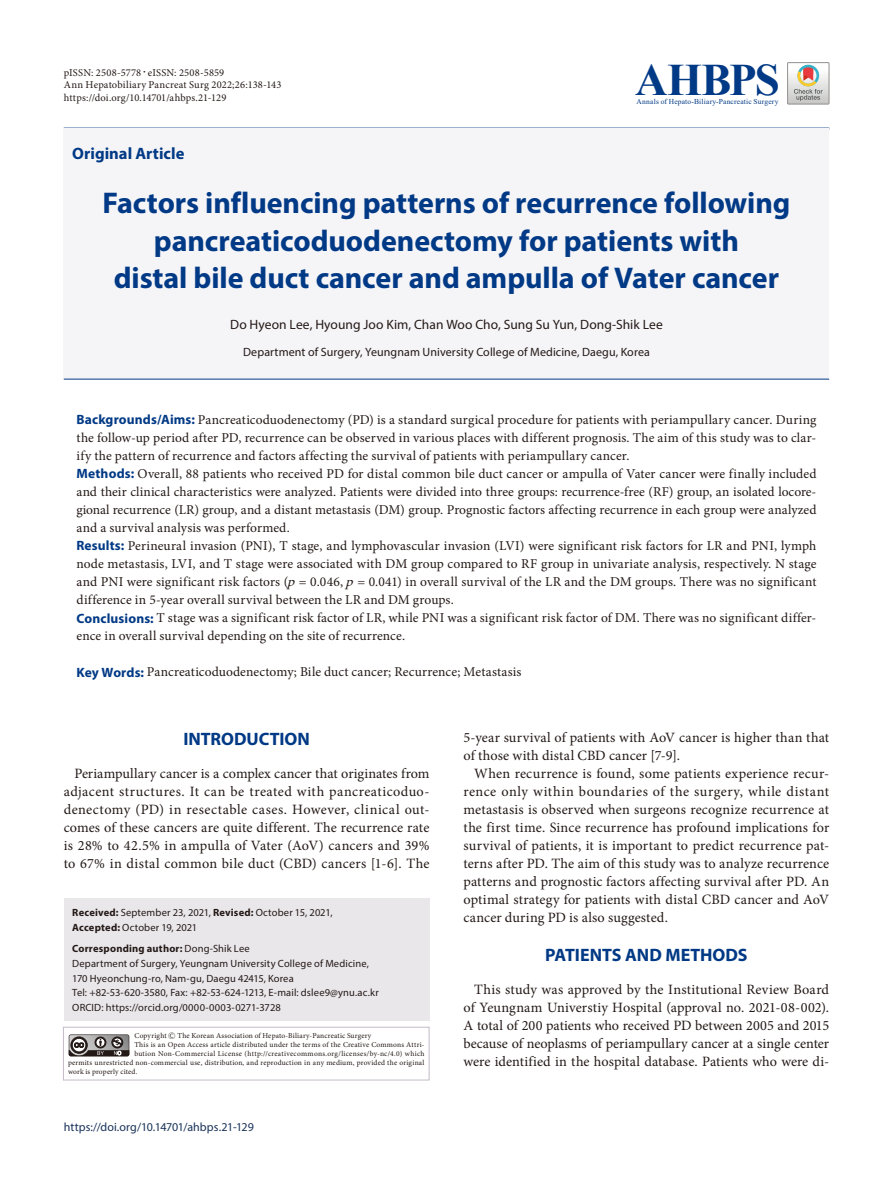
<style>
.page{position:relative;width:893px;height:1191px;background:#fff}
.page>*{position:absolute;margin:0;border:0;box-sizing:border-box;transform-origin:0 0}
.t1{font:700 45px "Times New Roman";letter-spacing:-.03em;color:#003985}
.t2{font:700 30px/37.5px "Myriad Pro";letter-spacing:-.005em;color:#003985;text-align:center}
.t3{font:700 18px "Myriad Pro";color:#003985}
.t4{font:700 16.5px "Myriad Pro";color:#003985}
.t5{font:14.25px/18px "Minion Pro";letter-spacing:.01em;color:#231916;text-align:justify}
.t6{font:13.5px/18px "Minion Pro";letter-spacing:.01em;color:#231916}
.t7{font:13.5px "Myriad Pro";color:#231916}
.t8{font:12px "Myriad Pro";letter-spacing:.01em;color:#231916}
.t9{font:12px "Myriad Pro";letter-spacing:.005em;color:#193258}
.t10{font:10.5px/14.7px "Myriad Pro";letter-spacing:.01em;color:#231916}
.t11{font:10.5px/12.8px "Minion Pro";letter-spacing:.015em;color:#231916}
.t12{font:7.5px "Minion Pro";letter-spacing:.025em;color:#231916}
.t13{font:7.5px "Times New Roman";letter-spacing:.025em;color:#003985}
.s1{font-family:"Ko Pub World Batang PM"}
.s2{font-family:"Myriad Pro";font-weight:700;color:#003985}
.s3{font-style:italic}
.s4{font-weight:700}
</style>
<div class="page">
<hr style="left:64px;top:128px;width:765px;height:2px;background:#003985">
<div style="left:64px;top:129px;width:765px;height:250px;background:#f5f4f7"></div>
<hr style="left:64px;top:379px;width:765px;height:1px;background:#003985">
<div style="left:787px;top:62px;width:42px;height:42px;border:1px solid #94908f"></div>
<svg style="left:788px;top:63px;width:41px;height:41px"></svg>
<div style="left:64px;top:898px;width:365px;height:123px;background:#eae7eb"></div>
<div style="left:63px;top:1026px;width:366px;height:54px;border:1px solid #c3bcc8"></div>
<svg style="left:69px;top:1034px;width:60px;height:22px"></svg>
<p class="t11" style="left:64px;top:66px;width:219px">pISSN: 2508-5778<span class="s1">ㆍ</span>eISSN: 2508-5859<br>Ann Hepatobiliary Pancreat Surg 2022;26:138-143 https://doi.org/10.14701/ahbps.21-129</p>
<p class="t4" style="left:72px;top:142px;width:114px">Original Article</p>
<h1 class="t1" style="left:635px;top:47px;width:146px">AHBPS</h1>
<p class="t13" style="left:636px;top:96px;width:144px">Annals of Hepato-Biliary-Pancreatic Surgery</p>
<h2 class="t2" style="left:103px;top:183px;width:689px">Factors influencing patterns of recurrence following pancreaticoduodenectomy for patients with<br>distal bile duct cancer and ampulla of Vater cancer</h2>
<p class="t7" style="left:230px;top:316px;width:434px">Do Hyeon Lee, Hyoung Joo Kim, Chan Woo Cho, Sung Su Yun, Dong-Shik Lee</p>
<p class="t8" style="left:243px;top:344px;width:408px">Department of Surgery, Yeungnam University College of Medicine, Daegu, Korea</p>
<p class="t6" style="left:77px;top:411px;width:741px"><span class="s2">Backgrounds/Aims:</span> Pancreaticoduodenectomy (PD) is a standard surgical procedure for patients with periampullary cancer. During the follow-up period after PD, recurrence can be observed in various places with different prognosis. The aim of this study was to clar&shy;ify the pattern of recurrence and factors affecting the survival of patients with periampullary cancer.<br><span class="s2">Methods:</span> Overall, 88 patients who received PD for distal common bile duct cancer or ampulla of Vater cancer were finally included and their clinical characteristics were analyzed. Patients were divided into three groups: recurrence-free (RF) group, an isolated locore&shy;gional recurrence (LR) group, and a distant metastasis (DM) group. Prognostic factors affecting recurrence in each group were analyzed and a survival analysis was performed.<br><span class="s2">Results:</span> Perineural invasion (PNI), T stage, and lymphovascular invasion (LVI) were significant risk factors for LR and PNI, lymph node metastasis, LVI, and T stage were associated with DM group compared to RF group in univariate analysis, respectively. N stage and PNI were significant risk factors (<span class="s3">p</span> = 0.046, <span class="s3">p</span> = 0.041) in overall survival of the LR and the DM groups. There was no significant difference in 5-year overall survival between the LR and DM groups.<br><span class="s2">Conclusions:</span> T stage was a significant risk factor of LR, while PNI was a significant risk factor of DM. There was no significant differ&shy;ence in overall survival depending on the site of recurrence.</p>
<p class="t6" style="left:77px;top:663px;width:446px"><span class="s2">Key Words:</span> Pancreaticoduodenectomy; Bile duct cancer; Recurrence; Metastasis</p>
<h3 class="t3" style="left:183px;top:727px;width:128px">INTRODUCTION</h3>
<p class="t5" style="left:64px;top:764px;width:367px;text-indent:11px">Periampullary cancer is a complex cancer that originates from adjacent structures. It can be treated with pancreaticoduo&shy;denectomy (PD) in resectable cases. However, clinical out&shy;comes of these cancers are quite different. The recurrence rate is 28% to 42.5% in ampulla of Vater (AoV) cancers and 39% to 67% in distal common bile duct (CBD) cancers [1-6]. The</p>
<p class="t10" style="left:72px;top:904px;width:262px"><span class="s4">Received:</span> September 23, 2021, <span class="s4">Revised:</span> October 15, 2021,<br><span class="s4">Accepted:</span> October 19, 2021</p>
<p class="t10" style="left:72px;top:941px;width:308px"><span class="s4">Corresponding author:</span> Dong-Shik Lee<br>Department of Surgery, Yeungnam University College of Medicine, 170 Hyeonchung-ro, Nam-gu, Daegu 42415, Korea<br>Tel: +82-53-620-3580, Fax: +82-53-624-1213, E-mail: dslee9@ynu.ac.kr ORCID: https://orcid.org/0000-0003-0271-3728</p>
<p class="t12" style="left:134px;top:1030px;width:238px">Copyright <span class="s1">Ⓒ</span> The Korean Association of Hepato-Biliary-Pancreatic Surgery</p>
<p class="t12" style="left:134px;top:1039px;width:292px">This is an Open Access article distributed under the terms of the Creative Commons Attri-</p>
<p class="t12" style="left:134px;top:1048px;width:292px">bution Non-Commercial License (http://creativecommons.org/licenses/by-nc/4.0) which</p>
<p class="t12" style="left:68px;top:1057px;width:358px">permits unrestricted non-commercial use, distribution, and reproduction in any medium, provided the original</p>
<p class="t12" style="left:68px;top:1066px;width:71px">work is properly cited.</p>
<p class="t9" style="left:64px;top:1119px;width:192px">https://doi.org/10.14701/ahbps.21-129</p>
<p class="t5" style="left:463px;top:728px;width:367px">5-year survival of patients with AoV cancer is higher than that of those with distal CBD cancer [7-9].</p>
<p class="t5" style="left:463px;top:764px;width:367px;text-indent:11px">When recurrence is found, some patients experience recur&shy;rence only within boundaries of the surgery, while distant metastasis is observed when surgeons recognize recurrence at the first time. Since recurrence has profound implications for survival of patients, it is important to predict recurrence pat&shy;terns after PD. The aim of this study was to analyze recurrence patterns and prognostic factors affecting survival after PD. An optimal strategy for patients with distal CBD cancer and AoV cancer during PD is also suggested.</p>
<h3 class="t3" style="left:545px;top:943px;width:204px">PATIENTS AND METHODS</h3>
<p class="t5" style="left:463px;top:980px;width:367px;text-indent:11px">This study was approved by the Institutional Review Board of Yeungnam Universtiy Hospital (approval no. 2021-08-002).<br>A total of 200 patients who received PD between 2005 and 2015 because of neoplasms of periampullary cancer at a single center were identified in the hospital database. Patients who were di-</p>
</div>
